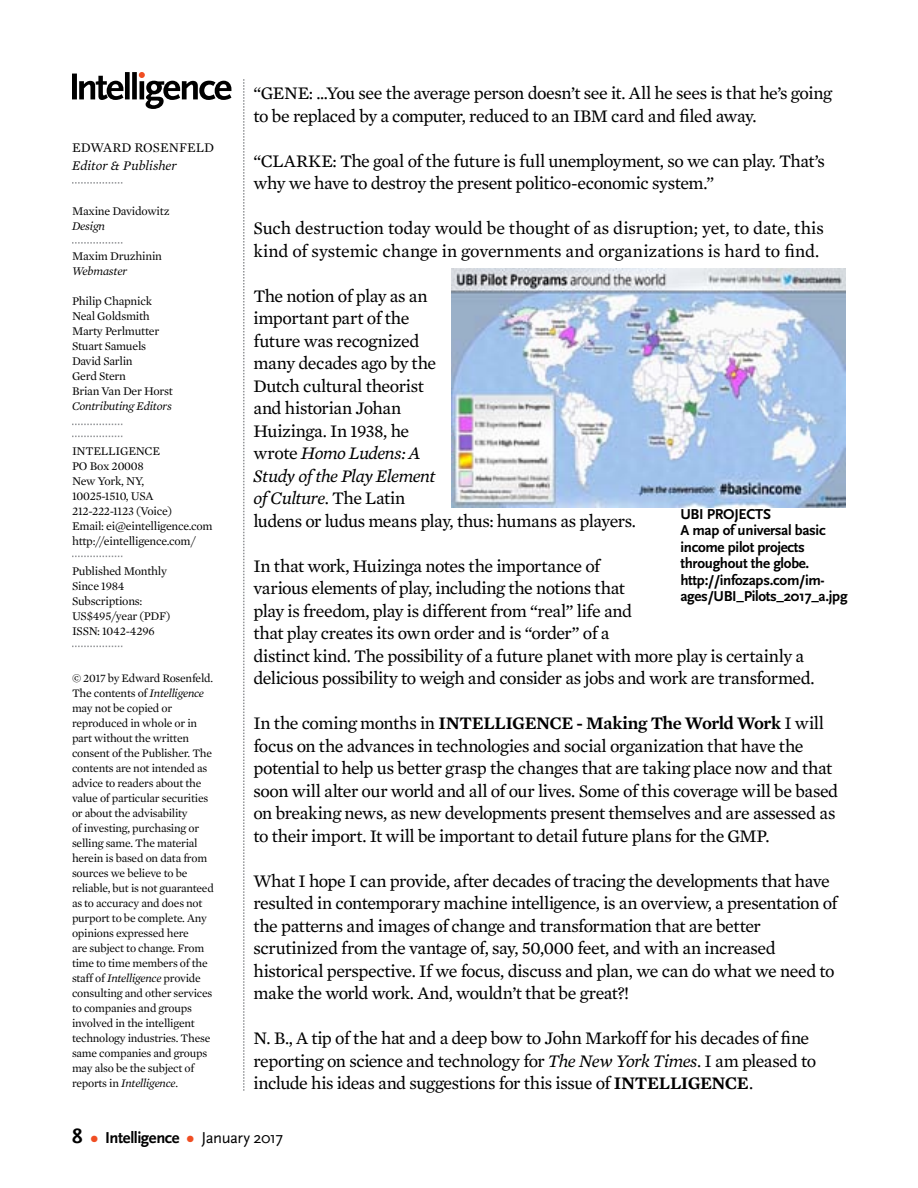
<style>
.page{position:relative;width:918px;height:1188px;background:#fff}
.page>*{position:absolute;margin:0;border:0;box-sizing:border-box;transform-origin:0 0}
.t1{font:700 21px "Scala Sans";color:#000}
.t2{font:18px/22.5px "Mercury Text G2";letter-spacing:-.025em;color:#000}
.t3{font:18px/22.5px "Mercury Text G2";letter-spacing:-.005em;color:#000}
.t4{font:700 16.5px "Scala Sans";letter-spacing:-.025em;color:#000}
.t5{font:700 15px/16.5px "Scala Sans";letter-spacing:-.02em;color:#000}
.t6{font:italic 13.5px "Mercury Text G1";color:#000}
.t7{font:13.5px "Mercury Text G1";color:#000}
.t8{font:12px/15px "Mercury Text G1";letter-spacing:-.02em;color:#000}
.t9{font:italic 12px "Mercury Text G1";letter-spacing:-.02em;color:#000}
.t10{font:11.7px/15px "Mercury Text G1";letter-spacing:-.02em;color:#000}
.s1{font-style:italic}
.s2{font-weight:600}
.s3{color:#f04e23}
.s4{font-weight:400}
</style>
<div class="page">
<svg style="left:243px;top:79px;width:1px;height:1012px"></svg>
<svg style="left:72px;top:182px;width:50px;height:2px"></svg>
<svg style="left:72px;top:242px;width:50px;height:2px"></svg>
<svg style="left:72px;top:424px;width:50px;height:1px"></svg>
<svg style="left:72px;top:436px;width:50px;height:1px"></svg>
<svg style="left:72px;top:556px;width:50px;height:1px"></svg>
<svg style="left:72px;top:646px;width:50px;height:1px"></svg>
<svg style="left:72px;top:72px;width:159px;height:37px"></svg>
<img style="left:452px;top:269px;width:394px;height:239px">
<p class="t7" style="left:72px;top:140px;width:144px">EDWARD ROSENFELD</p>
<p class="t6" style="left:72px;top:158px;width:107px">Editor &amp; Publisher</p>
<p class="t8" style="left:72px;top:204px;width:99px">Maxine Davidowitz</p>
<p class="t9" style="left:72px;top:219px;width:35px">Design</p>
<p class="t8" style="left:72px;top:249px;width:92px">Maxim Druzhinin</p>
<p class="t9" style="left:72px;top:264px;width:57px">Webmaster</p>
<p class="t8" style="left:72px;top:294px;width:103px">Philip Chapnick<br>Neal Goldsmith<br>Marty Perlmutter<br>Stuart Samuels<br>David Sarlin<br>Gerd Stern<br>Brian Van Der Horst</p>
<p class="t9" style="left:72px;top:399px;width:101px">Contributing Editors</p>
<p class="t8" style="left:72px;top:444px;width:142px">INTELLIGENCE<br>PO Box 20008<br>New York, NY,<br>10025-1510, USA<br>212-222-1123 (Voice)<br>Email: ei@eintelligence.com http://eintelligence.com/</p>
<p class="t8" style="left:72px;top:564px;width:100px">Published Monthly<br>Since 1984<br>Subscriptions:<br>US$495/year (PDF)<br>ISSN: 1042-4296</p>
<p class="t10" style="left:72px;top:670px;width:143px">© 2017 by Edward Rosenfeld.<br>The contents of <span class="s1">Intelligence </span>may not be copied or reproduced in whole or in part without the written consent of the Publisher. The contents are not intended as advice to readers about the value of particular securities or about the advisability<br>of investing, purchasing or selling same. The material herein is based on data from sources we believe to be reliable, but is not guaranteed as to accuracy and does not purport to be complete. Any opinions expressed here<br>are subject to change. From time to time members of the staff of <span class="s1">Intelligence</span> provide consulting and other services to companies and groups involved in the intelligent technology industries. These same companies and groups may also be the subject of reports in <span class="s1">Intelligence</span>.</p>
<p class="t2" style="left:254px;top:82px;width:580px">“GENE: ...You see the average person doesn’t see it. All he sees is that he’s going to be replaced by a computer, reduced to an IBM card and filed away.</p>
<p class="t2" style="left:254px;top:149px;width:573px">“CLARKE: The goal of the future is full unemployment, so we can play. That’s why we have to destroy the present politico-economic system.”</p>
<p class="t3" style="left:254px;top:217px;width:572px">Such destruction today would be thought of as disruption; yet, to date, this kind of systemic change in governments and organizations is hard to find.</p>
<p class="t2" style="left:254px;top:284px;width:384px">The notion of play as an<br>important part of the<br>future was recognized<br>many decades ago by the<br>Dutch cultural theorist<br>and historian Johan<br>Huizinga. In 1938, he<br>wrote <span class="s1">Homo Ludens: A<br>Study of the Play Element<br>of Culture</span>. The Latin<br>ludens or ludus means play, thus: humans as players.</p>
<p class="t2" style="left:254px;top:554px;width:563px">In that work, Huizinga notes the importance of<br>various elements of play, including the notions that<br>play is freedom, play is different from “real” life and<br>that play creates its own order and is “order” of a<br>distinct kind. The possibility of a future planet with more play is certainly a delicious possibility to weigh and consider as jobs and work are transformed.</p>
<p class="t2" style="left:254px;top:712px;width:586px">In the coming months in <span class="s2">INTELLIGENCE - Making The World Work</span> I will focus on the advances in technologies and social organization that have the potential to help us better grasp the changes that are taking place now and that soon will alter our world and all of our lives. Some of this coverage will be based on breaking news, as new developments present themselves and are assessed as to their import. It will be important to detail future plans for the GMP.</p>
<p class="t2" style="left:254px;top:869px;width:586px">What I hope I can provide, after decades of tracing the developments that have resulted in contemporary machine intelligence, is an overview, a presentation of the patterns and images of change and transformation that are better scrutinized from the vantage of, say, 50,000 feet, and with an increased historical perspective. If we focus, discuss and plan, we can do what we need to make the world work. And, wouldn’t that be great?!</p>
<p class="t2" style="left:254px;top:1027px;width:564px">N. B., A tip of the hat and a deep bow to John Markoff for his decades of fine reporting on science and technology for <span class="s1">The New York Times</span>. I am pleased to include his ideas and suggestions for this issue of <span class="s2">INTELLIGENCE</span>.</p>
<p class="t5" style="left:680px;top:506px;width:169px">UBI PROJECTS<br>A map of universal basic income pilot projects throughout the globe. http://infozaps.com/im&shy;ages/UBI_Pilots_2017_a.jpg</p>
<p class="t1" style="left:72px;top:1125px;width:12px">8</p>
<p class="t4" style="left:91px;top:1129px;width:194px"><span class="s3">●</span> Intelligence <span class="s3">●</span> <span class="s4">January 2017</span></p>
</div>
